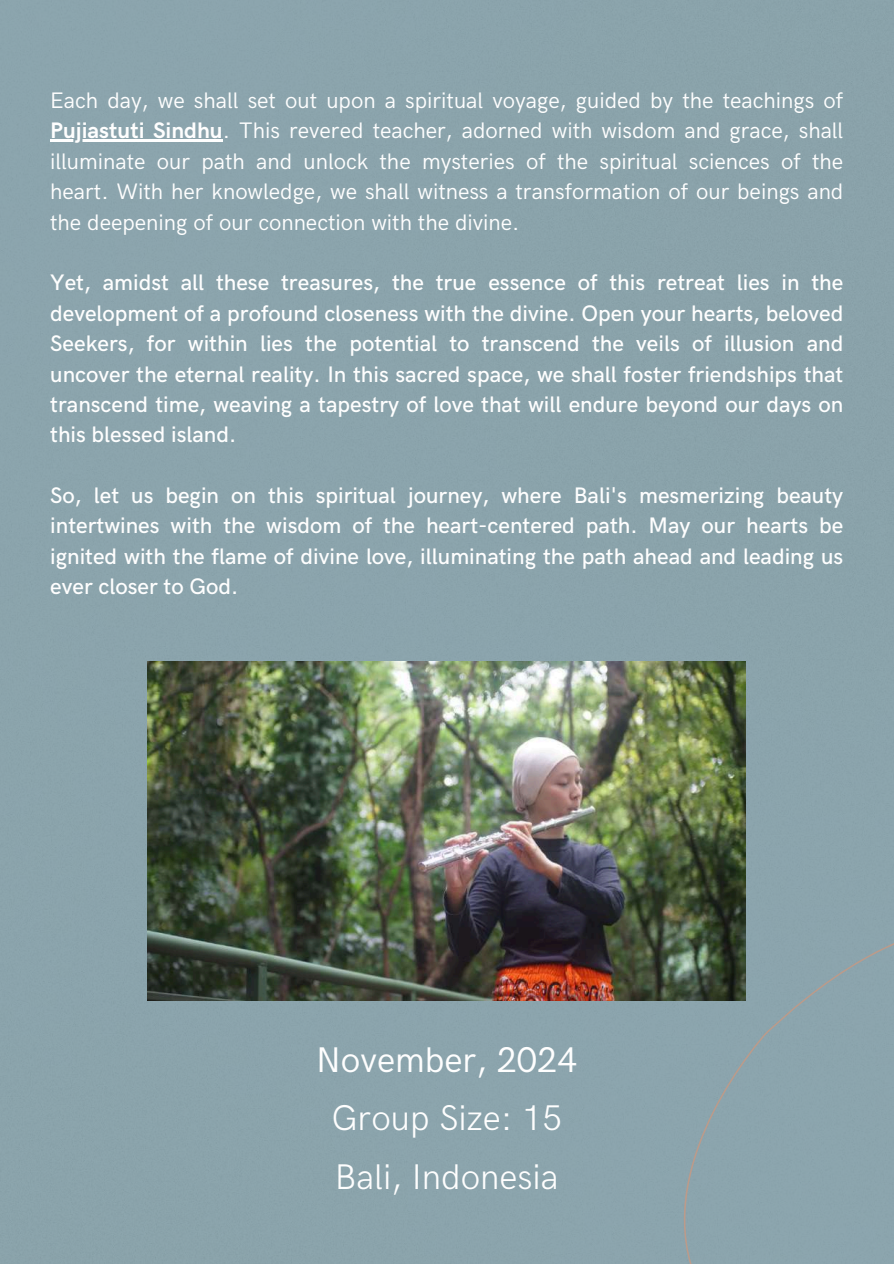
<style>
.page{position:relative;width:894px;height:1264px;background:#fff}
.page>*{position:absolute;margin:0;border:0;box-sizing:border-box;transform-origin:0 0}
.t1{font:300 35.7px/58.5px "HK Grotesk";color:#fefefe}
.t2{font:35.7px "HK Grotesk";color:#fefefe}
.t3{font:500 22.5px/30.3px "HK Grotesk";color:#fefefe;text-align:justify}
.t4{font:22.5px/30.3px "HK Grotesk";color:#fefefe;text-align:justify}
.s1{font-weight:700}
</style>
<div class="page">
<div style="left:0;top:0;width:893px;height:1263px;background:#8ba4ac"></div>
<div style="left:672px;top:926px;width:221px;height:337px;background:#8ba5ad"></div>
<img style="left:148px;top:661px;width:597px;height:339px">
<hr style="left:50px;top:139px;width:173px;height:3px;background:#fefefe">
<p class="t4" style="left:50px;top:86px;width:794px">Each day, we shall set out upon a spiritual voyage, guided by the teachings of <span class="s1">Pujiastuti Sindhu</span>. This revered teacher, adorned with wisdom and grace, shall illuminate our path and unlock the mysteries of the spiritual sciences of the heart. With her knowledge, we shall witness a transformation of our beings and the deepening of our connection with the divine.</p>
<p class="t3" style="left:50px;top:268px;width:794px">Yet, amidst all these treasures, the true essence of this retreat lies in the development of a profound closeness with the divine. Open your hearts, beloved Seekers, for within lies the potential to transcend the veils of illusion and uncover the eternal reality. In this sacred space, we shall foster friendships that transcend time, weaving a tapestry of love that will endure beyond our days on this blessed island.</p>
<p class="t3" style="left:50px;top:481px;width:794px">So, let us begin on this spiritual journey, where Bali's mesmerizing beauty intertwines with the wisdom of the heart-centered path. May our hearts be ignited with the flame of divine love, illuminating the path ahead and leading us ever closer to God.</p>
<h1 class="t2" style="left:316px;top:1039px;width:263px">November, 2024</h1>
<h1 class="t1" style="left:331px;top:1090px;width:232px">Group Size: 15<br>Bali, Indonesia</h1>
</div>
